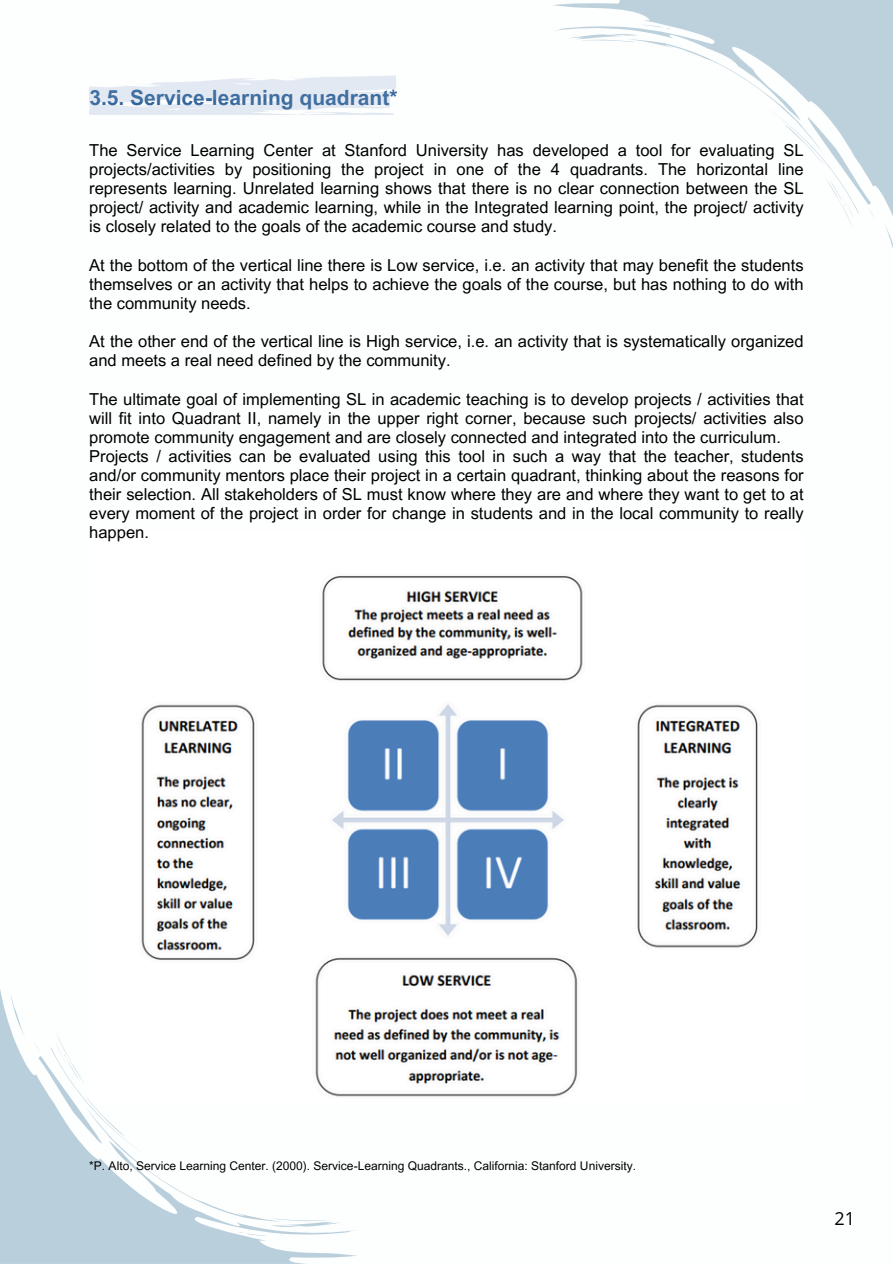
<style>
.page{position:relative;width:893px;height:1264px;background:#fff}
.page>*{position:absolute;margin:0;border:0;box-sizing:border-box;transform-origin:0 0}
.t1{font:700 21px "Arial MT Pro";color:#32659a}
.t2{font:18px "Open Sans";color:#000}
.t3{font:16.5px/19.2px "Arial MT Pro";color:#000;text-align:justify}
.t4{font:12px "Arial MT Pro";color:#000}
</style>
<div class="page">
<img style="left:141px;top:576px;width:617px;height:521px">
<svg style="left:0;top:988px;width:357px;height:275px"></svg>
<svg style="left:33px;top:1031px;width:310px;height:205px"></svg>
<svg style="left:10px;top:994px;width:16px;height:48px"></svg>
<svg style="left:553px;top:0;width:339px;height:214px;fill:#bdd1dd"></svg>
<svg style="left:565px;top:25px;width:310px;height:201px"></svg>
<svg style="left:885px;top:225px;width:7px;height:20px"></svg>
<svg style="left:89px;top:75px;width:307px;height:40px"></svg>
<p class="t1" style="left:89px;top:90px;width:309px">3.5. Service-learning quadrant*</p>
<h1 class="t3" style="left:89px;top:142px;width:715px">The Service Learning Center at Stanford University has developed a tool for evaluating SL projects/activities by positioning the project in one of the 4 quadrants. The horizontal line represents learning. Unrelated learning shows that there is no clear connection between the SL project/ activity and academic learning, while in the Integrated learning point, the project/ activity is closely related to the goals of the academic course and study.</h1>
<h2 class="t3" style="left:89px;top:257px;width:715px">At the bottom of the vertical line there is Low service, i.e. an activity that may benefit the students themselves or an activity that helps to achieve the goals of the course, but has nothing to do with the community needs.</h2>
<h2 class="t3" style="left:89px;top:334px;width:715px">At the other end of the vertical line is High service, i.e. an activity that is systematically organized and meets a real need defined by the community.</h2>
<h2 class="t3" style="left:89px;top:391px;width:715px;text-align:left">The ultimate goal of implementing SL in academic teaching is to develop projects / activities that will fit into Quadrant II, namely in the upper right corner, because such projects/ activities also promote community engagement and are closely connected and integrated into the curriculum.<br>Projects / activities can be evaluated using this tool in such a way that the teacher, students and/or community mentors place their project in a certain quadrant, thinking about the reasons for their selection. All stakeholders of SL must know where they are and where they want to get to at every moment of the project in order for change in students and in the local community to really happen.</h2>
<h2 class="t4" style="left:89px;top:1160px;width:548px">*P. Alto, Service Learning Center. (2000). Service-Learning Quadrants., California: Stanford University.</h2>
<p class="t2" style="left:834px;top:1205px;width:22px">21</p>
</div>
